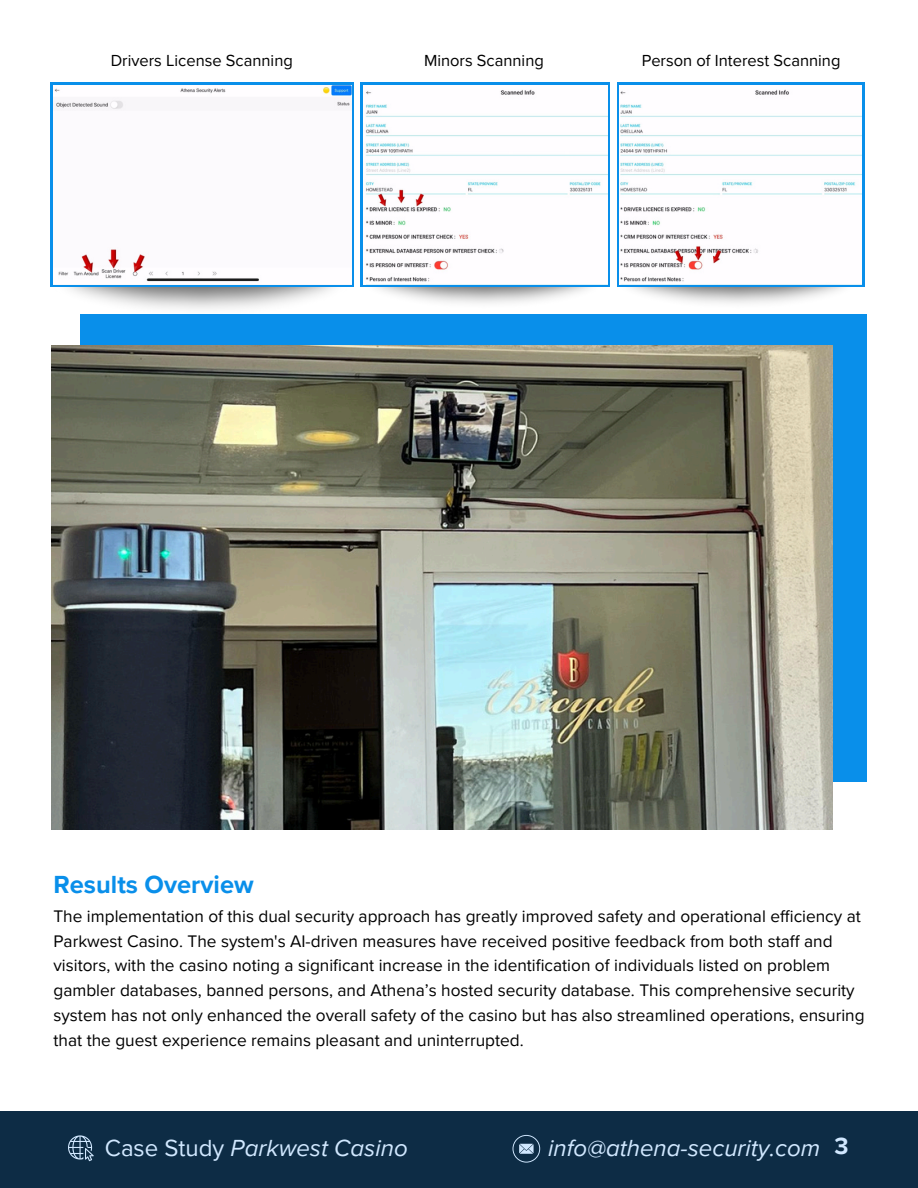
<style>
.page{position:relative;width:918px;height:1188px;background:#fff}
.page>*{position:absolute;margin:0;border:0;box-sizing:border-box;transform-origin:0 0}
.t1{font:700 25.5px "Proxima Nova";color:#098fea}
.t2{font:italic 24px "Proxima Nova";color:#d1e8ff}
.t3{font:700 24px "Proxima Nova";color:#d1e8ff}
.t4{font:17.25px/24.8px "Proxima Nova";color:#000}
.t5{font:16.5px "Proxima Nova";color:#000}
.s1{font-style:normal}
</style>
<div class="page">
<div style="left:0;top:1111px;width:918px;height:77px;background:#0d2c45"></div>
<div style="left:80px;top:314px;width:786px;height:468px;background:#098fea"></div>
<svg style="left:68px;top:1135px;width:26px;height:26px"></svg>
<svg style="left:513px;top:1135px;width:27px;height:28px"></svg>
<svg style="left:50px;top:82px;width:304px;height:205px;fill:#098fea"></svg>
<img style="left:53px;top:85px;width:298px;height:199px">
<svg style="left:361px;top:82px;width:249px;height:205px;background:#31a1ec"></svg>
<img style="left:363px;top:85px;width:244px;height:199px">
<svg style="left:617px;top:82px;width:247px;height:205px;background:#40a8ee"></svg>
<img style="left:620px;top:85px;width:241px;height:199px">
<img style="left:52px;top:345px;width:781px;height:484px">
<h2 class="t5" style="left:111px;top:51px;width:184px">Drivers License Scanning</h2>
<p class="t5" style="left:424px;top:51px;width:121px">Minors Scanning</p>
<h2 class="t5" style="left:642px;top:51px;width:200px">Person of Interest Scanning</h2>
<h1 class="t1" style="left:53px;top:869px;width:202px">Results Overview</h1>
<p class="t4" style="left:53px;top:904px;width:813px">The implementation of this dual security approach has greatly improved safety and operational efficiency at Parkwest Casino. The system's AI-driven measures have received positive feedback from both staff and visitors, with the casino noting a significant increase in the identification of individuals listed on problem gambler databases, banned persons, and Athena’s hosted security database. This comprehensive security system has not only enhanced the overall safety of the casino but has also streamlined operations, ensuring that the guest experience remains pleasant and uninterrupted.</p>
<p class="t2" style="left:105px;top:1134px;width:304px"><span class="s1">Case Study</span> Parkwest Casino</p>
<p class="t2" style="left:548px;top:1133px;width:274px">info@athena-security.com</p>
<p class="t3" style="left:834px;top:1131px;width:16px">3</p>
<p class="t3" style="left:834px;top:1133px;width:16px">2</p>
</div>
